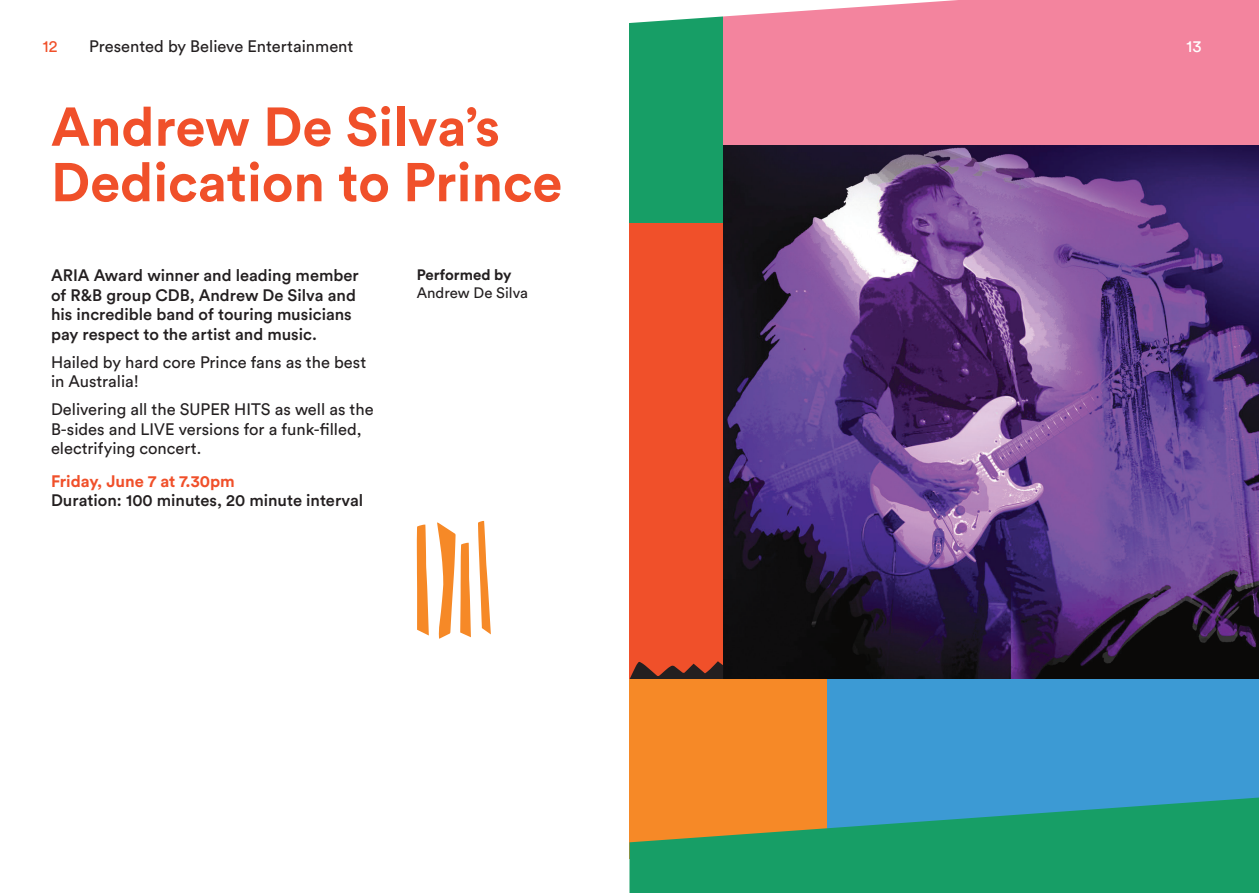
<style>
.page{position:relative;width:1259px;height:893px;background:#fff}
.page>*{position:absolute;margin:0;border:0;box-sizing:border-box;transform-origin:0 0}
._1__Heading_1{font:700 54px/55.5px "Circular Std";color:#f0502a}
._4__Body_copy{font:16.5px/19.5px "Circular Std";color:#231f20}
._3__Intro_deck{font:500 16.5px/19.5px "Circular Std";color:#231f20}
._4__Body_copy-2{font:500 16.5px "Circular Std";color:#231f20}
._1__Theatre_category{font:16.5px "Circular Std";color:#231f20}
._5__Date___Call_to_action{font:700 16.5px "Circular Std";color:#f0502a}
.t1{font:16.5px "Circular Std";color:#f0502a}
.t2{font:16.5px "Circular Std";color:#fff}
.Performer_Name_10pt{font:15px "Circular Std";color:#231f20}
.Performer_Name_10pt-2{font:700 15px "Circular Std";color:#231f20}
</style>
<div class="page">
<img style="left:723px;top:145px;width:536px;height:535px">
<div style="left:629px;top:221px;width:94px;height:462px;background:#f0502a"></div>
<div style="left:699px;top:0;width:560px;height:145px;background:#f3849e"></div>
<div style="left:629px;top:3px;width:94px;height:220px;background:#179e66"></div>
<svg style="left:629px;top:0;width:328px;height:23px"></svg>
<svg style="left:629px;top:661px;width:94px;height:19px"></svg>
<div style="left:723px;top:680px;width:536px;height:213px;background:#3c9ad4"></div>
<div style="left:629px;top:680px;width:198px;height:179px;background:#f68927"></div>
<svg style="left:629px;top:797px;width:630px;height:96px;fill:#179e66"></svg>
<svg style="left:417px;top:525px;width:12px;height:110px"></svg>
<svg style="left:437px;top:522px;width:34px;height:117px"></svg>
<svg style="left:478px;top:521px;width:13px;height:113px"></svg>
<p class="t1" style="left:43px;top:36px;width:16px">12</p>
<p class="_1__Theatre_category" style="left:89px;top:36px;width:266px">Presented by Believe Entertainment</p>
<p class="t2" style="left:1186px;top:36px;width:16px">13</p>
<p class="_1__Heading_1" style="left:51px;top:98px;width:513px">Andrew De Silva’s<br>Dedication to Prince</p>
<p class="_3__Intro_deck" style="left:51px;top:265px;width:309px">ARIA Award winner and leading member of R&amp;B group CDB, Andrew De Silva and his incredible band of touring musicians pay respect to the artist and music.</p>
<p class="_4__Body_copy" style="left:51px;top:352px;width:317px">Hailed by hard core Prince fans as the best in Australia!</p>
<p class="_4__Body_copy" style="left:51px;top:399px;width:324px">Delivering all the SUPER HITS as well as the<br>B-sides and LIVE versions for a funk-filled, electrifying concert.</p>
<p class="_5__Date___Call_to_action" style="left:51px;top:470px;width:185px">Friday, June 7 at 7.30pm</p>
<p class="_4__Body_copy-2" style="left:51px;top:490px;width:314px">Duration: 100 minutes, 20 minute interval</p>
<p class="Performer_Name_10pt-2" style="left:417px;top:265px;width:96px">Performed by</p>
<p class="Performer_Name_10pt" style="left:417px;top:284px;width:113px">Andrew De Silva</p>
</div>
